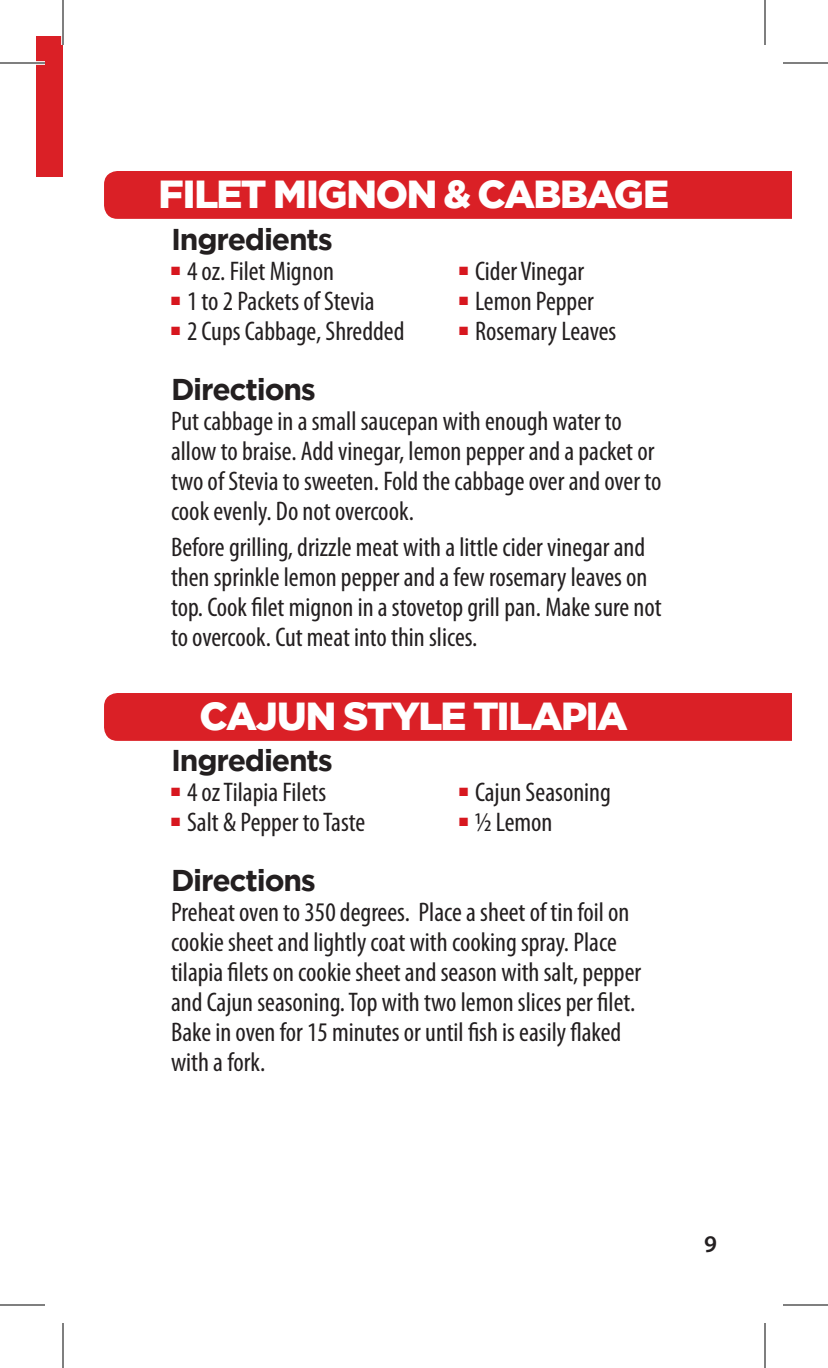
<style>
.page{position:relative;width:828px;height:1368px;background:#fff}
.page>*{position:absolute;margin:0;border:0;box-sizing:border-box;transform-origin:0 0}
.t1{font:900 39px "Gotham";letter-spacing:-.035em;color:#fff}
.t2{font:700 30px "Gotham";letter-spacing:-.04em;color:#231f20}
.t3{font:condensed 27px/30px "Myriad Pro";color:#231f20}
.t4{font:600 24px "Myriad Pro";color:#231f20}
</style>
<div class="page">
<div style="left:36px;top:36px;width:27px;height:140px;background:#da2026"></div>
<div style="left:104px;top:171px;width:688px;height:48px;background:#da2026"></div>
<div style="left:104px;top:693px;width:688px;height:48px;background:#da2026"></div>
<svg style="left:36px;top:61px;width:9px;height:4px"></svg>
<hr style="left:61px;top:0;width:4px;height:45px;background:#fff">
<hr style="left:0;top:62px;width:45px;height:2px;background:#000">
<hr style="left:783px;top:62px;width:45px;height:2px;background:#000">
<hr style="left:0;top:1304px;width:45px;height:2px;background:#000">
<hr style="left:783px;top:1304px;width:45px;height:2px;background:#000">
<hr style="left:62px;top:0;width:2px;height:45px;background:#000">
<hr style="left:62px;top:1323px;width:2px;height:45px;background:#000">
<hr style="left:764px;top:0;width:2px;height:45px;background:#000">
<hr style="left:764px;top:1323px;width:2px;height:45px;background:#000">
<h1 class="t1" style="left:159px;top:171px;width:512px">FILET MIGNON &amp; CABBAGE</h1>
<p class="t2" style="left:171px;top:223px;width:163px">Ingredients</p>
<p class="t3" style="left:171px;top:256px;width:164px"><sup>■</sup> 4 oz. Filet Mignon</p>
<p class="t3" style="left:459px;top:256px;width:127px"><sup>■</sup> Cider Vinegar</p>
<p class="t3" style="left:171px;top:286px;width:205px"><sup>■</sup> 1 to 2 Packets of Stevia</p>
<p class="t3" style="left:459px;top:286px;width:136px"><sup>■</sup> Lemon Pepper</p>
<p class="t3" style="left:171px;top:316px;width:235px"><sup>■</sup> 2 Cups Cabbage, Shredded</p>
<p class="t3" style="left:459px;top:316px;width:159px"><sup>■</sup> Rosemary Leaves</p>
<p class="t2" style="left:171px;top:373px;width:146px">Directions</p>
<p class="t3" style="left:171px;top:406px;width:492px">Put cabbage in a small saucepan with enough water to allow to braise. Add vinegar, lemon pepper and a packet or two of Stevia to sweeten. Fold the cabbage over and over to cook evenly. Do not overcook.</p>
<p class="t3" style="left:171px;top:532px;width:492px">Before grilling, drizzle meat with a little cider vinegar and then sprinkle lemon pepper and a few rosemary leaves on top. Cook filet mignon in a stovetop grill pan. Make sure not to overcook. Cut meat into thin slices.</p>
<h1 class="t1" style="left:200px;top:693px;width:430px">CAJUN STYLE TILAPIA</h1>
<p class="t2" style="left:171px;top:743px;width:163px">Ingredients</p>
<p class="t3" style="left:171px;top:777px;width:157px"><sup>■</sup> 4 oz Tilapia Filets</p>
<p class="t3" style="left:459px;top:777px;width:153px"><sup>■</sup> Cajun Seasoning</p>
<p class="t3" style="left:171px;top:807px;width:196px"><sup>■</sup> Salt &amp; Pepper to Taste</p>
<p class="t3" style="left:459px;top:807px;width:95px"><sup>■</sup> ½ Lemon</p>
<p class="t2" style="left:171px;top:863px;width:146px">Directions</p>
<p class="t3" style="left:171px;top:897px;width:472px">Preheat oven to 350 degrees. Place a sheet of tin foil on cookie sheet and lightly coat with cooking spray. Place tilapia filets on cookie sheet and season with salt, pepper and Cajun seasoning. Top with two lemon slices per filet.<br>Bake in oven for 15 minutes or until fish is easily flaked with a fork.</p>
<p class="t4" style="left:704px;top:1229px;width:14px">9</p>
</div>
